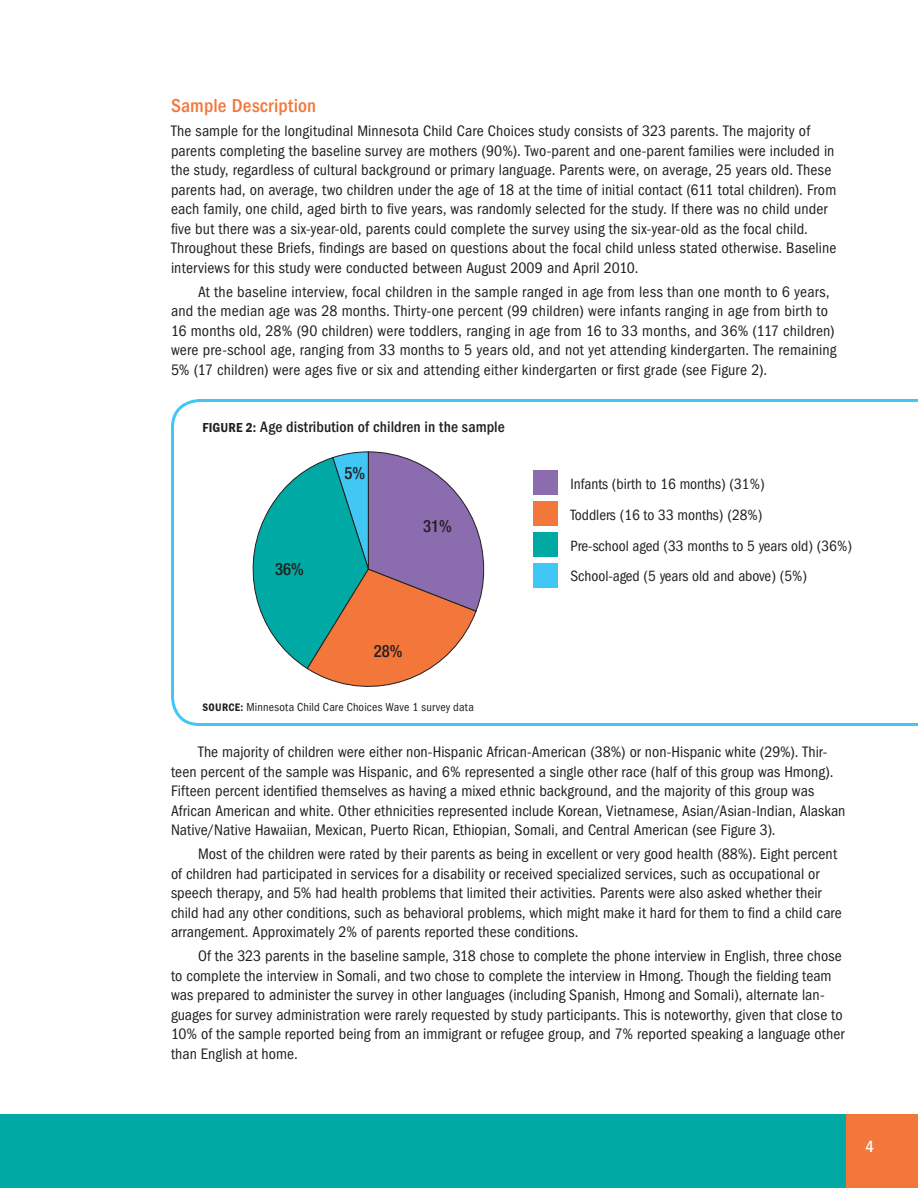
<style>
.page{position:relative;width:918px;height:1188px;background:#fff}
.page>*{position:absolute;margin:0;border:0;box-sizing:border-box;transform-origin:0 0}
.Subhead_2{font:500 condensed 19.5px "ITC Franklin Gothic Std";letter-spacing:.01em;color:#f3773a}
.t1{font:500 condensed 16.95px "Helvetica Neue";color:#231f20}
.t2{font:500 condensed 16.5px "ITC Franklin Gothic Std";color:#fff}
.Body_Copy_indent{font:condensed 15.75px/19.5px "ITC Franklin Gothic Std";letter-spacing:.005em;color:#231f20}
.Body_Copy_no_indent{font:condensed 15.75px/19.5px "ITC Franklin Gothic Std";letter-spacing:.01em;color:#231f20}
.Figure_Title{font:500 condensed 15.75px "ITC Franklin Gothic Std";letter-spacing:.005em;color:#231f20}
.t3{font:condensed 15.45px/30.9px "Franklin Gothic";color:#231f20}
.Source_Info{font:condensed 12px "ITC Franklin Gothic Std";letter-spacing:.01em;color:#231f20}
.s1{font-family:"ITC Franklin Gothic Std Dm Cd";font-weight:400;font-stretch:normal;font-size:13.5px}
.s2{font-family:"ITC Franklin Gothic Std Dm Cd";font-stretch:normal;font-size:11.25px}
</style>
<div class="page">
<div style="left:0;top:1114px;width:856px;height:74px;background:#00a9a3"></div>
<div style="left:846px;top:1114px;width:72px;height:74px;background:#f3773a"></div>
<svg style="left:171px;top:399px;width:747px;height:327px"></svg>
<div style="left:534px;top:470px;width:24px;height:25px;background:#8a6caf"></div>
<div style="left:534px;top:501px;width:24px;height:25px;background:#f3773a"></div>
<div style="left:534px;top:532px;width:24px;height:25px;background:#00a9a3"></div>
<div style="left:534px;top:563px;width:24px;height:25px;background:#40c7f4"></div>
<svg style="left:253px;top:452px;width:231px;height:235px"></svg>
<p class="Subhead_2" style="left:171px;top:95px;width:147px">Sample Description</p>
<p class="Body_Copy_no_indent" style="left:171px;top:122px;width:667px">The sample for the longitudinal Minnesota Child Care Choices study consists of 323 parents. The majority of parents completing the baseline survey are mothers (90%). Two-parent and one-parent families were included in the study, regardless of cultural background or primary language. Parents were, on average, 25 years old. These parents had, on average, two children under the age of 18 at the time of initial contact (611 total children). From each family, one child, aged birth to five years, was randomly selected for the study. If there was no child under five but there was a six-year-old, parents could complete the survey using the six-year-old as the focal child.<br>Throughout these Briefs, findings are based on questions about the focal child unless stated otherwise. Baseline interviews for this study were conducted between August 2009 and April 2010.</p>
<p class="Body_Copy_indent" style="left:171px;top:282px;width:667px;text-indent:27px">At the baseline interview, focal children in the sample ranged in age from less than one month to 6 years, and the median age was 28 months. Thirty-one percent (99 children) were infants ranging in age from birth to 16 months old, 28% (90 children) were toddlers, ranging in age from 16 to 33 months, and 36% (117 children) were pre-school age, ranging from 33 months to 5 years old, and not yet attending kindergarten. The remaining 5% (17 children) were ages five or six and attending either kindergarten or first grade (see Figure 2).</p>
<p class="Figure_Title" style="left:202px;top:418px;width:304px"><span class="s1">FIGURE 2:</span> Age distribution of children in the sample</p>
<p class="t1" style="left:275px;top:559px;width:30px">36%</p>
<p class="t1" style="left:344px;top:462px;width:22px">5%</p>
<p class="t1" style="left:423px;top:516px;width:30px">31%</p>
<p class="t1" style="left:374px;top:641px;width:30px">28%</p>
<p class="t3" style="left:570px;top:468px;width:283px">Infants (birth to 16 months) (31%)<br>Toddlers (16 to 33 months) (28%)<br>Pre-school aged (33 months to 5 years old) (36%)<br>School-aged (5 years old and above) (5%)</p>
<p class="Source_Info" style="left:202px;top:700px;width:273px"><span class="s2">SOURCE:</span> Minnesota Child Care Choices Wave 1 survey data</p>
<p class="Body_Copy_indent" style="left:171px;top:743px;width:676px;text-indent:27px">The majority of children were either non-Hispanic African-American (38%) or non-Hispanic white (29%). Thir&shy;teen percent of the sample was Hispanic, and 6% represented a single other race (half of this group was Hmong).<br>Fifteen percent identified themselves as having a mixed ethnic background, and the majority of this group was African American and white. Other ethnicities represented include Korean, Vietnamese, Asian/Asian-Indian, Alaskan Native/Native Hawaiian, Mexican, Puerto Rican, Ethiopian, Somali, and Central American (see Figure 3).</p>
<p class="Body_Copy_indent" style="left:171px;top:845px;width:672px;text-indent:27px">Most of the children were rated by their parents as being in excellent or very good health (88%). Eight percent of children had participated in services for a disability or received specialized services, such as occupational or speech therapy, and 5% had health problems that limited their activities. Parents were also asked whether their child had any other conditions, such as behavioral problems, which might make it hard for them to find a child care arrangement. Approximately 2% of parents reported these conditions.</p>
<p class="Body_Copy_indent" style="left:171px;top:947px;width:675px;text-indent:27px">Of the 323 parents in the baseline sample, 318 chose to complete the phone interview in English, three chose to complete the interview in Somali, and two chose to complete the interview in Hmong. Though the fielding team was prepared to administer the survey in other languages (including Spanish, Hmong and Somali), alternate lan&shy;guages for survey administration were rarely requested by study participants. This is noteworthy, given that close to 10% of the sample reported being from an immigrant or refugee group, and 7% reported speaking a language other than English at home.</p>
<p class="t2" style="left:866px;top:1137px;width:10px">4</p>
</div>
